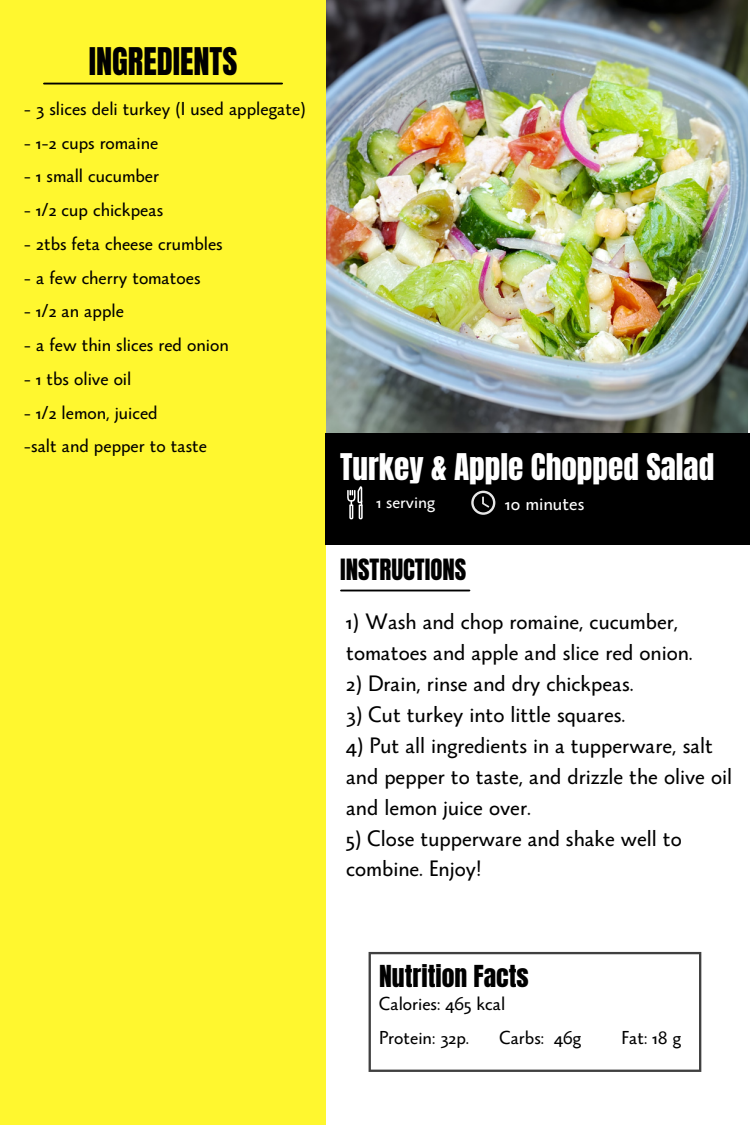
<style>
.page{position:relative;width:750px;height:1125px;background:#fff}
.page>*{position:absolute;margin:0;border:0;box-sizing:border-box;transform-origin:0 0}
.t1{font:32.38px "Anton";color:#000}
.t2{font:31.25px "Anton";color:#fff}
.t3{font:25.75px "Anton";color:#000}
.t4{font:25px/31px "Monterchi Sans";color:#000}
.t5{font:24.88px "Anton";color:#000}
.t6{font:21.5px "Monterchi Sans";color:#fff}
.t7{font:21px/33.8px "Monterchi Sans";color:#000}
.t8{font:20px "Monterchi Sans";color:#fff}
</style>
<div class="page">
<img style="left:325px;top:0;width:422px;height:433px">
<div style="left:0;top:0;width:325px;height:1125px;background:#fff72f"></div>
<svg style="left:369px;top:952px;width:332px;height:120px"></svg>
<hr style="left:44px;top:83px;width:238px;height:1px;background:#000">
<hr style="left:341px;top:590px;width:128px;height:1px;background:#000">
<div style="left:325px;top:433px;width:425px;height:111px;background:#000"></div>
<svg style="left:471px;top:491px;width:24px;height:24px"></svg>
<svg style="left:347px;top:486px;width:16px;height:33px"></svg>
<p class="t1" style="left:89px;top:38px;width:150px">INGREDIENTS</p>
<p class="t7" style="left:24px;top:95px;width:283px">- 3 slices deli turkey (I used applegate)</p>
<p class="t7" style="left:24px;top:129px;width:136px">- 1-2 cups romaine</p>
<p class="t7" style="left:24px;top:162px;width:137px">- 1 small cucumber</p>
<p class="t7" style="left:24px;top:196px;width:141px">- 1/2 cup chickpeas</p>
<p class="t7" style="left:24px;top:230px;width:200px">- 2tbs feta cheese crumbles</p>
<p class="t7" style="left:24px;top:264px;width:178px">- a few cherry tomatoes</p>
<p class="t7" style="left:24px;top:297px;width:102px">- 1/2 an apple</p>
<p class="t7" style="left:24px;top:331px;width:206px">- a few thin slices red onion</p>
<p class="t7" style="left:24px;top:365px;width:109px">- 1 tbs olive oil</p>
<p class="t7" style="left:24px;top:399px;width:185px">- 1/2 lemon, juiced<br>-salt and pepper to taste</p>
<p class="t2" style="left:340px;top:444px;width:376px">Turkey &amp; Apple Chopped Salad</p>
<p class="t8" style="left:376px;top:492px;width:60px">1 serving</p>
<p class="t6" style="left:505px;top:493px;width:81px">10 minutes</p>
<p class="t5" style="left:340px;top:551px;width:128px">INSTRUCTIONS</p>
<p class="t4" style="left:346px;top:610px;width:348px">1) Wash and chop romaine, cucumber, tomatoes and apple and slice red onion.</p>
<p class="t4" style="left:346px;top:672px;width:289px">2) Drain, rinse and dry chickpeas.</p>
<p class="t4" style="left:346px;top:703px;width:281px">3) Cut turkey into little squares.</p>
<p class="t4" style="left:346px;top:733px;width:388px">4) Put all ingredients in a tupperware, salt and pepper to taste, and drizzle the olive oil and lemon juice over.</p>
<p class="t4" style="left:346px;top:826px;width:337px">5) Close tupperware and shake well to combine. Enjoy!</p>
<p class="t3" style="left:379px;top:957px;width:151px">Nutrition Facts</p>
<p class="t7" style="left:379px;top:990px;width:128px">Calories: 465 kcal<br>Protein: 32p.</p>
<p class="t7" style="left:499px;top:1024px;width:83px">Carbs: 46g</p>
<p class="t7" style="left:621px;top:1024px;width:61px">Fat: 18 g</p>
</div>
